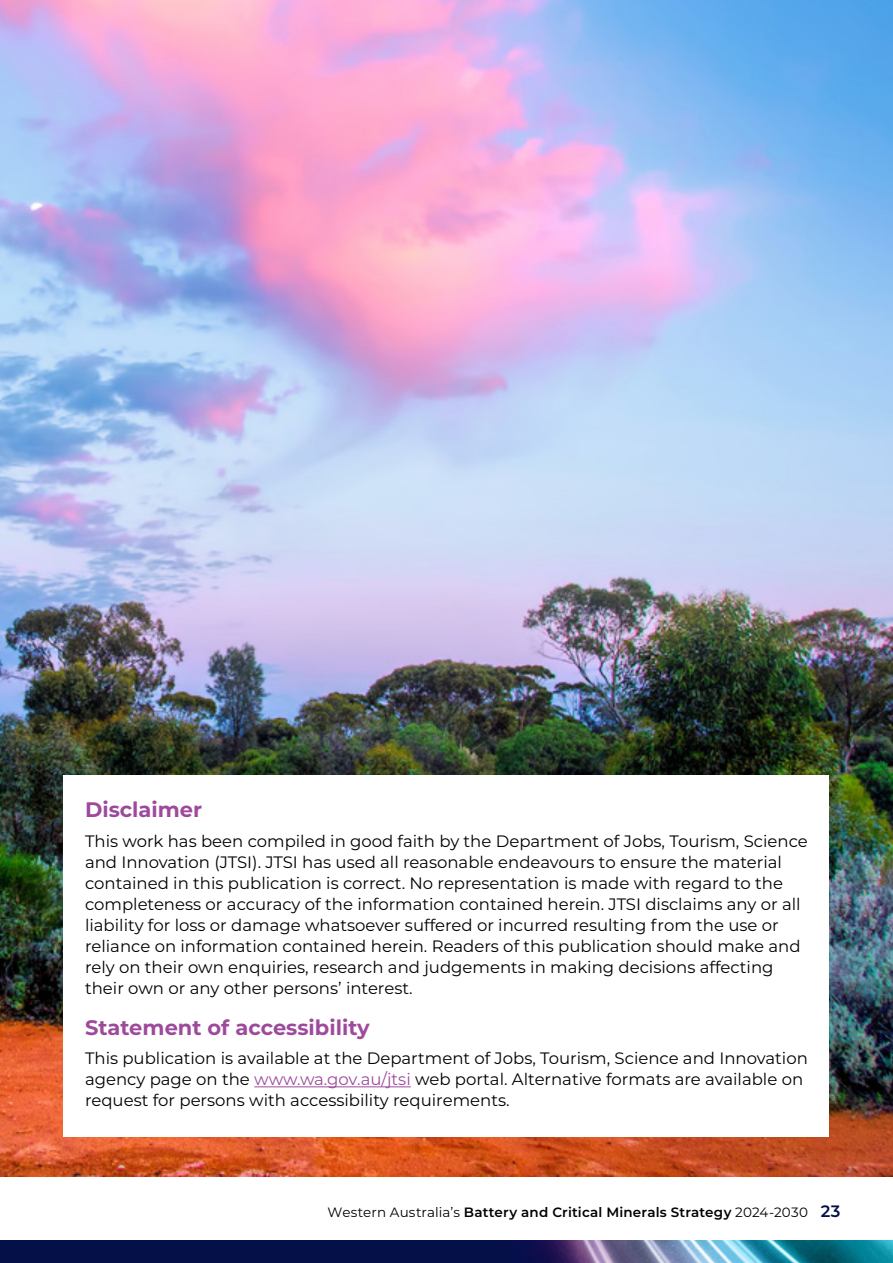
<style>
.page{position:relative;width:893px;height:1263px;background:#fff}
.page>*{position:absolute;margin:0;border:0;box-sizing:border-box;transform-origin:0 0}
.t1{font:700 21px "Montserrat";color:#9e4a9c}
.t2{font:16.5px/21px "Montserrat";color:#000}
.t3{font:600 13.5px "Montserrat";letter-spacing:.015em;color:#000}
.s1{color:#9e4a9c}
.s2{font-weight:400}
.s3{font-size:16.5px;color:#041049}
</style>
<div class="page">
<img style="left:0;top:0;width:893px;height:1177px">
<div style="left:64px;top:775px;width:765px;height:362px;background:#fff"></div>
<hr style="left:254px;top:1086px;width:157px;height:1px;background:#9e4a9c">
<img style="left:1px;top:1241px;width:892px;height:22px">
<svg style="left:0;top:1241px;width:1px;height:22px"></svg>
<p class="t1" style="left:85px;top:794px;width:119px">Disclaimer</p>
<p class="t2" style="left:85px;top:830px;width:724px">This work has been compiled in good faith by the Department of Jobs, Tourism, Science and Innovation (JTSI). JTSI has used all reasonable endeavours to ensure the material contained in this publication is correct. No representation is made with regard to the completeness or accuracy of the information contained herein. JTSI disclaims any or all liability for loss or damage whatsoever suffered or incurred resulting from the use or reliance on information contained herein. Readers of this publication should make and rely on their own enquiries, research and judgements in making decisions affecting their own or any other persons’ interest.</p>
<p class="t1" style="left:85px;top:1012px;width:286px">Statement of accessibility</p>
<p class="t2" style="left:85px;top:1047px;width:724px">This publication is available at the Department of Jobs, Tourism, Science and Innovation agency page on the <span class="s1">www.wa.gov.au/jtsi</span> web portal. Alternative formats are available on request for persons with accessibility requirements.</p>
<p class="t3" style="left:328px;top:1203px;width:514px"><span class="s2">Western Australia’s</span> Battery and Critical Minerals Strategy <span class="s2">2024-2030</span> <span class="s3">23</span></p>
</div>
